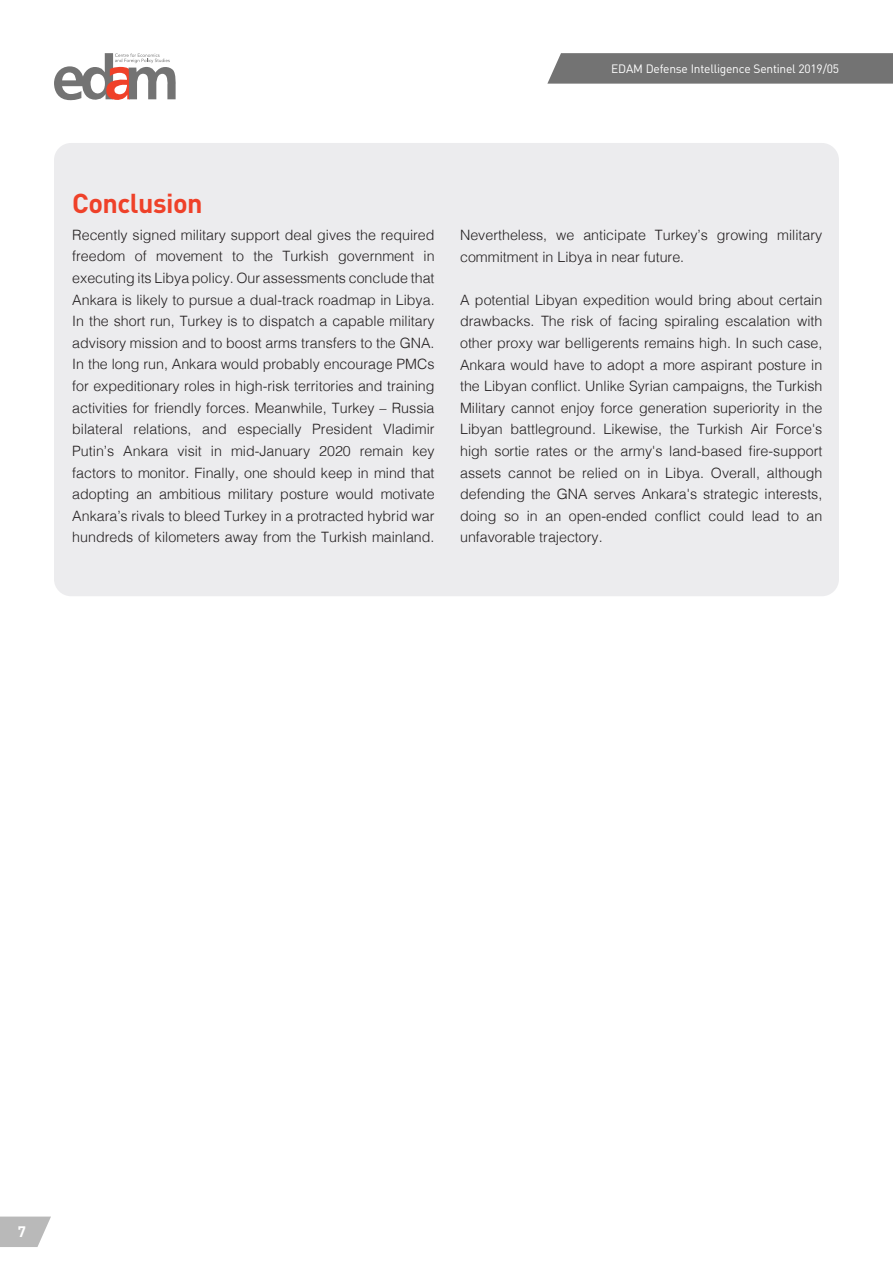
<style>
.page{position:relative;width:893px;height:1263px;background:#fff}
.page>*{position:absolute;margin:0;border:0;box-sizing:border-box;transform-origin:0 0}
.t1{font:700 27px "DIN";letter-spacing:-.02em;color:#ef4129}
.t2{font:700 15px "DIN";color:#fff}
.t3{font:300 14.25px/21.6px "Helvetica";color:#231f20;text-align:justify}
.t4{font:12px "DIN";letter-spacing:-.02em;color:#fff}
</style>
<div class="page">
<svg style="left:0;top:1216px;width:51px;height:31px;background:#c3c3c3"></svg>
<svg style="left:547px;top:53px;width:346px;height:31px;background:#787878"></svg>
<svg style="left:54px;top:53px;width:122px;height:48px"></svg>
<div style="left:54px;top:143px;width:785px;height:453px;background:#ececee;border-radius:17px"></div>
<p class="t4" style="left:611px;top:61px;width:229px">EDAM Defense Intelligence Sentinel 2019/05</p>
<h1 class="t1" style="left:72px;top:186px;width:132px">Conclusion</h1>
<p class="t3" style="left:72px;top:223px;width:364px">Recently signed military support deal gives the required freedom of movement to the Turkish government in executing its Libya policy. Our assessments conclude that Ankara is likely to pursue a dual-track roadmap in Libya.<br>In the short run, Turkey is to dispatch a capable military advisory mission and to boost arms transfers to the GNA.<br>In the long run, Ankara would probably encourage PMCs for expeditionary roles in high-risk territories and training activities for friendly forces. Meanwhile, Turkey – Russia bilateral relations, and especially President Vladimir Putin’s Ankara visit in mid-January 2020 remain key factors to monitor. Finally, one should keep in mind that adopting an ambitious military posture would motivate Ankara’s rivals to bleed Turkey in a protracted hybrid war hundreds of kilometers away from the Turkish mainland.</p>
<p class="t3" style="left:460px;top:223px;width:364px">Nevertheless, we anticipate Turkey’s growing military commitment in Libya in near future.</p>
<p class="t3" style="left:460px;top:288px;width:364px">A potential Libyan expedition would bring about certain drawbacks. The risk of facing spiraling escalation with other proxy war belligerents remains high. In such case, Ankara would have to adopt a more aspirant posture in the Libyan conflict. Unlike Syrian campaigns, the Turkish Military cannot enjoy force generation superiority in the Libyan battleground. Likewise, the Turkish Air Force's high sortie rates or the army's land-based fire-support assets cannot be relied on in Libya. Overall, although defending the GNA serves Ankara's strategic interests, doing so in an open-ended conflict could lead to an unfavorable trajectory.</p>
<p class="t2" style="left:18px;top:1222px;width:10px">7</p>
</div>
